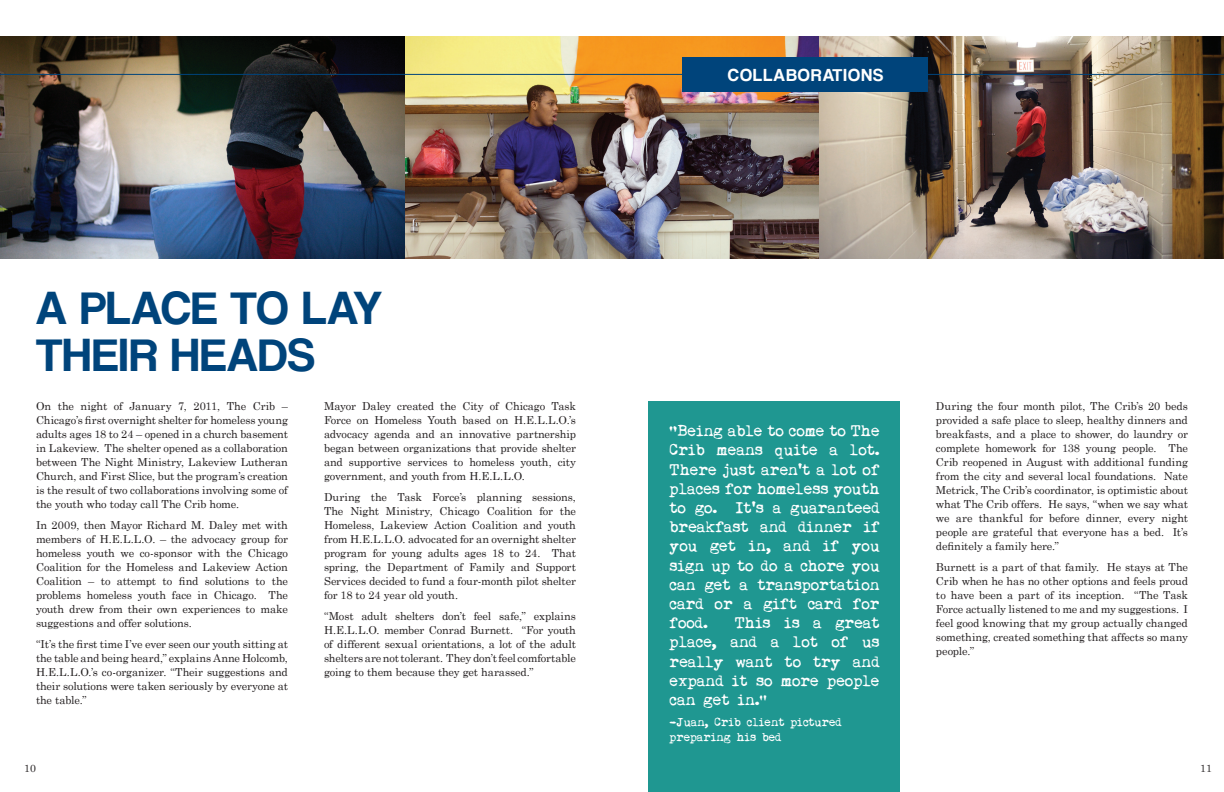
<style>
.page{position:relative;width:1224px;height:792px;background:#fff}
.page>*{position:absolute;margin:0;border:0;box-sizing:border-box;transform-origin:0 0}
.t1{font:48px/47px "Coolvetica Rg";letter-spacing:.015em;color:#00447b}
.t2{font:18px "Coolvetica Rg";letter-spacing:.07em;color:#fff}
.t3{font:16px/19.2px "My Underwood";color:#fff;text-align:justify}
.t4{font:12px/14.4px "My Underwood";color:#fff}
.t5{font:11px/14px "Century Schoolbook";letter-spacing:-.015em;color:#231f20;text-align:justify}
.t6{font:10.5px "Century Schoolbook";color:#231f20}
</style>
<div class="page">
<img style="left:0;top:36px;width:1224px;height:223px">
<div style="left:648px;top:401px;width:252px;height:391px;background:#1f9791"></div>
<hr style="left:0;top:74px;width:1224px;height:1px;background:#00447b">
<div style="left:682px;top:57px;width:246px;height:35px;background:#00447b"></div>
<h1 class="t1" style="left:36px;top:284px;width:294px">A PLACE TO LAY<br>THEIR</h1>
<h1 class="t1" style="left:171px;top:331px;width:30px">HEADS</h1>
<p class="t5" style="left:36px;top:398px;width:253px">On the night of January 7, 2011, The Crib – Chicago’s first overnight shelter for homeless young adults ages 18 to 24 – opened in a church basement in Lakeview. The shelter opened as a collaboration between The Night Ministry, Lakeview Lutheran Church, and First Slice, but the program’s creation is the result of two collaborations involving some of the youth who today call The Crib home.</p>
<p class="t5" style="left:36px;top:517px;width:254px">In 2009, then Mayor Richard M. Daley met with members of H.E.L.L.O. – the advocacy group for homeless youth we co-sponsor with the Chicago Coalition for the Homeless and Lakeview Action Coalition – to attempt to find solutions to the problems homeless youth face in Chicago. The youth drew from their own experiences to make suggestions and offer solutions.</p>
<p class="t5" style="left:36px;top:636px;width:253px">“It’s the first time I’ve ever seen our youth sitting at the table and being heard,” explains Anne Holcomb, H.E.L.L.O.’s co-organizer. “Their suggestions and their solutions were taken seriously by everyone at the table.”</p>
<p class="t5" style="left:324px;top:398px;width:253px">Mayor Daley created the City of Chicago Task Force on Homeless Youth based on H.E.L.L.O.’s advocacy agenda and an innovative partnership began between organizations that provide shelter and supportive services to homeless youth, city government, and youth from H.E.L.L.O.</p>
<p class="t5" style="left:324px;top:489px;width:254px">During the Task Force’s planning sessions, The Night Ministry, Chicago Coalition for the Homeless, Lakeview Action Coalition and youth from H.E.L.L.O. advocated for an overnight shelter program for young adults ages 18 to 24. That spring, the Department of Family and Support Services decided to fund a four-month pilot shelter for 18 to 24 year old youth.</p>
<p class="t5" style="left:324px;top:608px;width:254px">“Most adult shelters don’t feel safe,” explains H.E.L.L.O. member Conrad Burnett. “For youth of different sexual orientations, a lot of the adult shelters are not tolerant. They don’t feel comfortable going to them because they get harassed.”</p>
<h2 class="t2" style="left:728px;top:65px;width:157px">COLLABORATIONS</h2>
<p class="t3" style="left:670px;top:422px;width:212px">“Being able to come to The Crib means quite a lot.<br>There just aren’t a lot of places for homeless youth to go. It’s a guaranteed breakfast and dinner if you get in, and if you sign up to do a chore you can get a transportation card or a gift card for food.</p>
<h3 class="t3" style="left:670px;top:614px;width:212px;text-indent:65px">This is a great place, and a lot of us really want to try and expand it so more people can get in.”</h3>
<p class="t4" style="left:670px;top:716px;width:174px">-Juan, Crib client pictured preparing his bed</p>
<p class="t5" style="left:936px;top:398px;width:254px">During the four month pilot, The Crib’s 20 beds provided a safe place to sleep, healthy dinners and breakfasts, and a place to shower, do laundry or complete homework for 138 young people. The Crib reopened in August with additional funding from the city and several local foundations. Nate Metrick, The Crib’s coordinator, is optimistic about what The Crib offers. He says, “when we say what we are thankful for before dinner, every night people are grateful that everyone has a bed. It’s definitely a family here.”</p>
<p class="t5" style="left:936px;top:559px;width:254px">Burnett is a part of that family. He stays at The Crib when he has no other options and feels proud to have been a part of its inception. “The Task Force actually listened to me and my suggestions. I feel good knowing that my group actually changed something, created something that affects so many people.”</p>
<p class="t6" style="left:24px;top:759px;width:13px">10</p>
<p class="t6" style="left:1200px;top:759px;width:13px">11</p>
</div>
